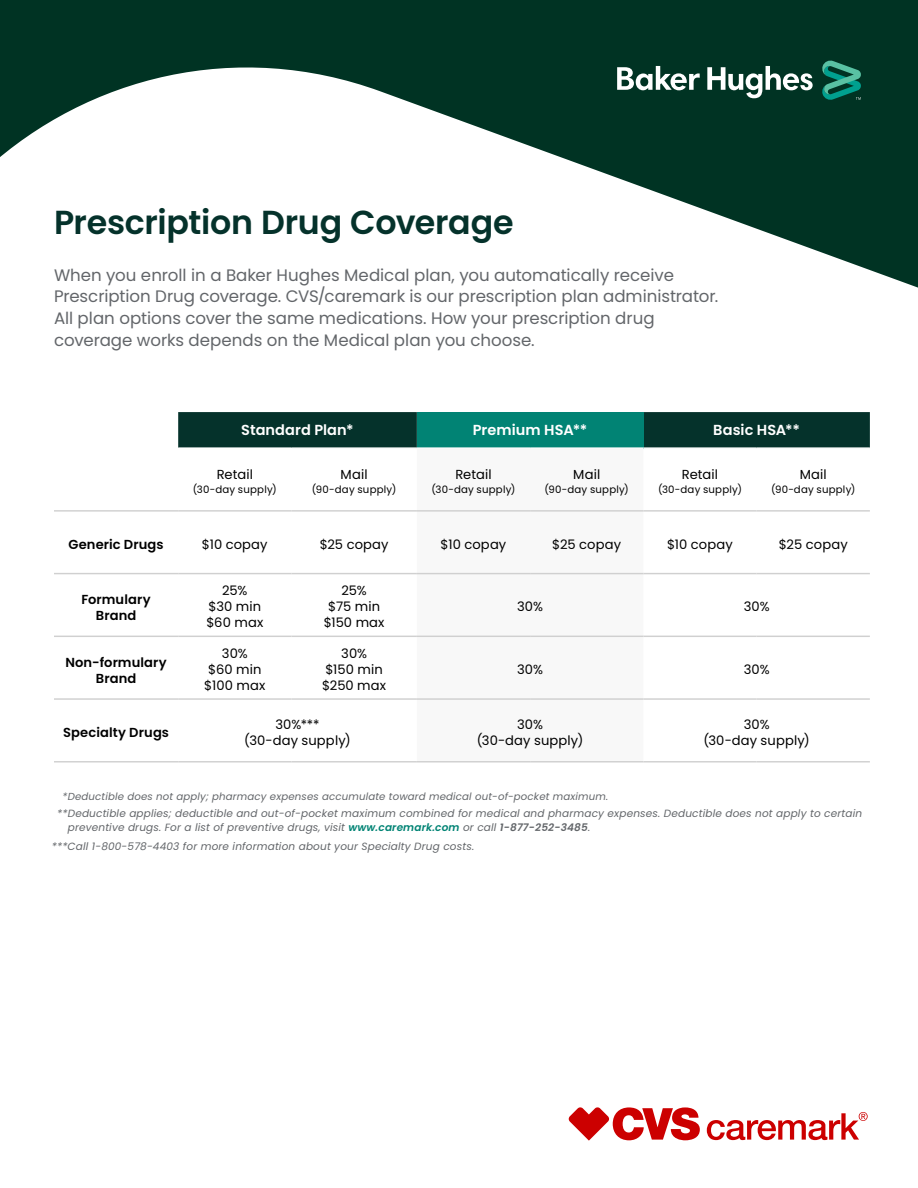
<style>
.page{position:relative;width:918px;height:1188px;background:#fff}
.page>*{position:absolute;margin:0;border:0;box-sizing:border-box;transform-origin:0 0}
.t1{font:600 33.3px "Poppins";letter-spacing:-.01em;color:#05322b}
.t2{font:16.65px/21.6px "Poppins";color:#63666a}
.t3{font:600 14.55px "Poppins";letter-spacing:.005em;color:#fff}
.t4{font:13.05px/16px "Poppins";letter-spacing:.01em;color:#000}
.t5{font:600 13.05px/16px "Poppins";letter-spacing:.01em;color:#000;text-align:center}
.t6{font:italic 10.5px/14.2px "Poppins";letter-spacing:.015em;color:#63666a}
.t7{font:10.2px "Poppins";letter-spacing:.02em;color:#000}
.t8{font:italic 10.2px "Poppins";letter-spacing:.015em;color:#63666a}
.s1{font-weight:600;color:#018374}
.s2{font-weight:600}
</style>
<div class="page">
<div style="left:0;top:0;width:918px;height:343px;background:#003323"></div>
<svg style="left:0;top:67px;width:918px;height:276px;fill:#fff"></svg>
<svg style="left:617px;top:60px;width:245px;height:41px"></svg>
<svg style="left:707px;top:1112px;width:161px;height:28px"></svg>
<svg style="left:569px;top:1107px;width:131px;height:34px"></svg>
<div style="left:178px;top:412px;width:692px;height:35px;background:#05322b"></div>
<div style="left:417px;top:412px;width:226px;height:36px;background:#018374"></div>
<svg style="left:54px;top:574px;width:816px;height:62px"></svg>
<svg style="left:417px;top:572px;width:226px;height:64px"></svg>
<hr style="left:54px;top:510px;width:124px;height:2px;background:#d0d0d0">
<hr style="left:178px;top:510px;width:113px;height:2px;background:#d0d0d0">
<hr style="left:291px;top:510px;width:126px;height:2px;background:#d0d0d0">
<hr style="left:417px;top:510px;width:113px;height:2px;background:#d0d0d0">
<hr style="left:530px;top:510px;width:113px;height:2px;background:#d0d0d0">
<hr style="left:643px;top:510px;width:114px;height:2px;background:#d0d0d0">
<hr style="left:757px;top:510px;width:113px;height:2px;background:#d0d0d0">
<hr style="left:54px;top:573px;width:124px;height:1px;background:#d0d0d0">
<hr style="left:178px;top:573px;width:113px;height:1px;background:#d0d0d0">
<hr style="left:291px;top:573px;width:126px;height:1px;background:#d0d0d0">
<hr style="left:417px;top:573px;width:113px;height:1px;background:#d0d0d0">
<hr style="left:530px;top:573px;width:113px;height:1px;background:#d0d0d0">
<hr style="left:643px;top:573px;width:114px;height:1px;background:#d0d0d0">
<hr style="left:757px;top:573px;width:113px;height:1px;background:#d0d0d0">
<hr style="left:54px;top:636px;width:124px;height:1px;background:#d0d0d0">
<hr style="left:178px;top:636px;width:113px;height:1px;background:#d0d0d0">
<hr style="left:291px;top:636px;width:126px;height:1px;background:#d0d0d0">
<hr style="left:417px;top:636px;width:113px;height:1px;background:#d0d0d0">
<hr style="left:530px;top:636px;width:113px;height:1px;background:#d0d0d0">
<hr style="left:643px;top:636px;width:114px;height:1px;background:#d0d0d0">
<hr style="left:757px;top:636px;width:113px;height:1px;background:#d0d0d0">
<hr style="left:54px;top:698px;width:124px;height:2px;background:#d0d0d0">
<hr style="left:178px;top:698px;width:113px;height:2px;background:#d0d0d0">
<hr style="left:291px;top:698px;width:126px;height:2px;background:#d0d0d0">
<hr style="left:417px;top:698px;width:113px;height:2px;background:#d0d0d0">
<hr style="left:530px;top:698px;width:113px;height:2px;background:#d0d0d0">
<hr style="left:643px;top:698px;width:114px;height:2px;background:#d0d0d0">
<hr style="left:757px;top:698px;width:113px;height:2px;background:#d0d0d0">
<hr style="left:54px;top:761px;width:124px;height:2px;background:#d0d0d0">
<hr style="left:178px;top:761px;width:113px;height:2px;background:#d0d0d0">
<hr style="left:291px;top:761px;width:126px;height:2px;background:#d0d0d0">
<hr style="left:417px;top:761px;width:113px;height:2px;background:#d0d0d0">
<hr style="left:530px;top:761px;width:113px;height:2px;background:#d0d0d0">
<hr style="left:643px;top:761px;width:114px;height:2px;background:#d0d0d0">
<hr style="left:757px;top:761px;width:113px;height:2px;background:#d0d0d0">
<hr style="left:417px;top:447px;width:113px;height:2px;background:#fff">
<hr style="left:530px;top:447px;width:113px;height:2px;background:#fff">
<p class="t1" style="left:54px;top:203px;width:461px">Prescription Drug Coverage</p>
<p class="t2" style="left:54px;top:264px;width:666px">When you enroll in a Baker Hughes Medical plan, you automatically receive Prescription Drug coverage. CVS/caremark is our prescription plan administrator.<br>All plan options cover the same medications. How your prescription drug coverage works depends on the Medical plan you choose.</p>
<p class="t3" style="left:241px;top:422px;width:114px">Standard Plan*</p>
<p class="t3" style="left:473px;top:422px;width:116px">Premium HSA**</p>
<p class="t3" style="left:713px;top:422px;width:88px">Basic HSA**</p>
<p class="t4" style="left:217px;top:467px;width:38px">Retail</p>
<p class="t7" style="left:193px;top:483px;width:85px">(30-day supply)</p>
<p class="t4" style="left:341px;top:467px;width:29px">Mail</p>
<p class="t7" style="left:312px;top:483px;width:86px">(90-day supply)</p>
<p class="t4" style="left:455px;top:467px;width:38px">Retail</p>
<p class="t7" style="left:432px;top:483px;width:85px">(30-day supply)</p>
<p class="t4" style="left:573px;top:467px;width:29px">Mail</p>
<p class="t7" style="left:545px;top:483px;width:86px">(90-day supply)</p>
<p class="t4" style="left:682px;top:467px;width:38px">Retail</p>
<p class="t7" style="left:658px;top:483px;width:85px">(30-day supply)</p>
<p class="t4" style="left:800px;top:467px;width:29px">Mail</p>
<p class="t7" style="left:771px;top:483px;width:86px">(90-day supply)</p>
<p class="t5" style="left:68px;top:537px;width:97px">Generic Drugs</p>
<p class="t4" style="left:202px;top:536px;width:67px">$10 copay</p>
<p class="t4" style="left:320px;top:536px;width:70px">$25 copay</p>
<p class="t4" style="left:441px;top:536px;width:67px">$10 copay</p>
<p class="t4" style="left:552px;top:536px;width:70px">$25 copay</p>
<p class="t4" style="left:667px;top:536px;width:67px">$10 copay</p>
<p class="t4" style="left:779px;top:536px;width:70px">$25 copay</p>
<p class="t5" style="left:81px;top:591px;width:71px">Formulary<br>Brand</p>
<p class="t5" style="left:65px;top:654px;width:103px">Non-formulary<br>Brand</p>
<p class="t5" style="left:63px;top:725px;width:108px">Specialty Drugs</p>
<p class="t4" style="left:222px;top:583px;width:27px">25%</p>
<p class="t4" style="left:208px;top:599px;width:54px">$30 min</p>
<p class="t4" style="left:206px;top:615px;width:58px">$60 max</p>
<p class="t4" style="left:222px;top:646px;width:27px">30%</p>
<p class="t4" style="left:208px;top:662px;width:55px">$60 min</p>
<p class="t4" style="left:204px;top:678px;width:63px">$100 max</p>
<p class="t4" style="left:342px;top:583px;width:27px">25%</p>
<p class="t4" style="left:328px;top:599px;width:53px">$75 min</p>
<p class="t4" style="left:324px;top:615px;width:62px">$150 max</p>
<p class="t4" style="left:517px;top:599px;width:27px">30%</p>
<p class="t4" style="left:744px;top:599px;width:27px">30%</p>
<p class="t4" style="left:341px;top:646px;width:27px">30%</p>
<p class="t4" style="left:322px;top:662px;width:66px">$150 min $250 max</p>
<p class="t4" style="left:517px;top:662px;width:27px">30%</p>
<p class="t4" style="left:744px;top:662px;width:27px">30%</p>
<p class="t4" style="left:275px;top:716px;width:46px">30%***</p>
<p class="t4" style="left:244px;top:732px;width:108px">(30-day supply)</p>
<p class="t4" style="left:517px;top:716px;width:27px">30%</p>
<p class="t4" style="left:477px;top:732px;width:108px">(30-day supply)</p>
<p class="t4" style="left:744px;top:716px;width:27px">30%</p>
<p class="t4" style="left:703px;top:732px;width:108px">(30-day supply)</p>
<p class="t8" style="left:63px;top:791px;width:547px">*Deductible does not apply; pharmacy expenses accumulate toward medical out-of-pocket maximum.</p>
<p class="t6" style="left:68px;top:806px;width:796px;text-indent:-11px">**Deductible applies; deductible and out-of-pocket maximum combined for medical and pharmacy expenses. Deductible does not apply to certain preventive drugs. For a list of preventive drugs, visit <span class="s1">www.caremark.com</span> or call <span class="s2">1-877-252-3485</span>.</p>
<p class="t6" style="left:52px;top:839px;width:424px">***Call 1-800-578-4403 for more information about your Specialty Drug costs.</p>
</div>
